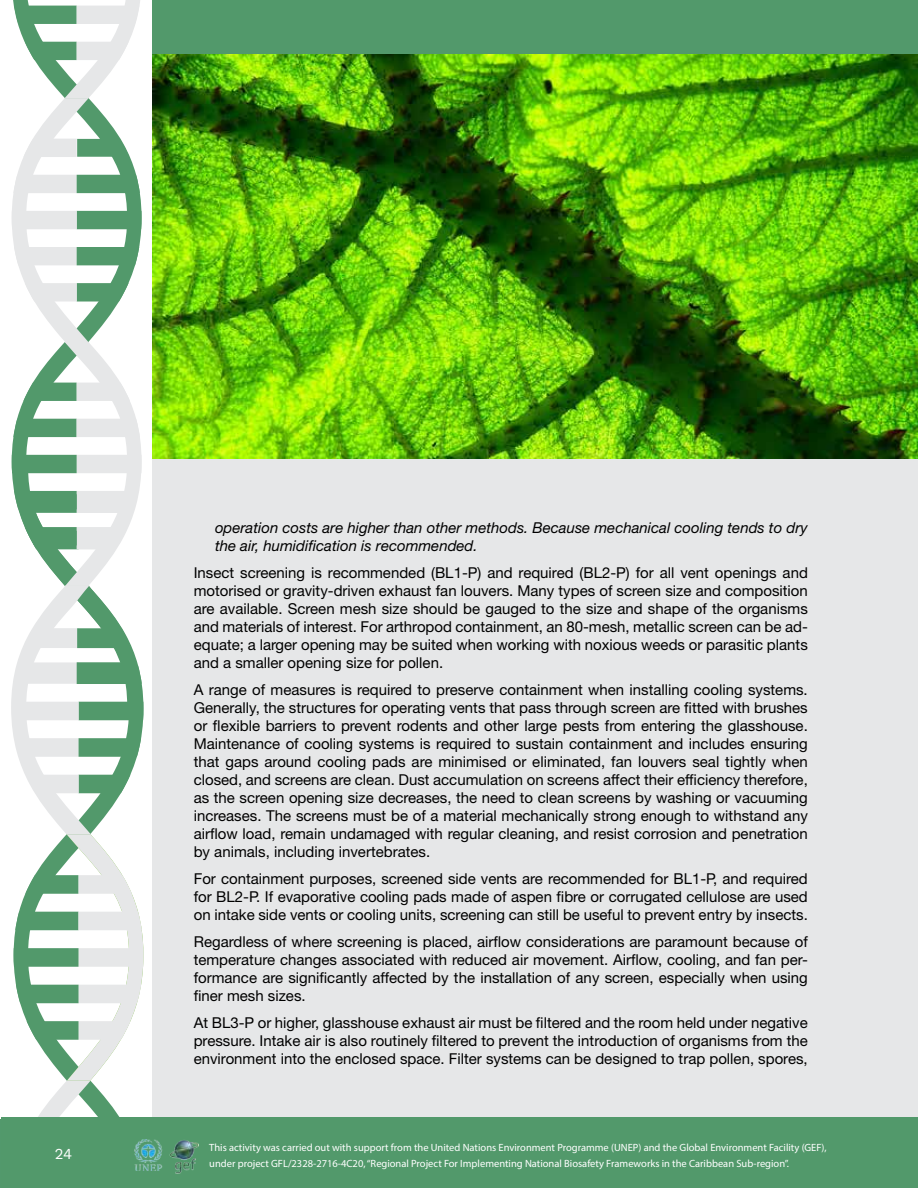
<style>
.page{position:relative;width:918px;height:1188px;background:#fff}
.page>*{position:absolute;margin:0;border:0;box-sizing:border-box;transform-origin:0 0}
.t1{font:15px/18px "Helvetica Neue LT Std";color:#000;text-align:justify}
.t2{font:italic 15px/18px "Helvetica Neue LT Std";color:#000}
.t3{font:15px "Work Sans";color:#fff}
.t4{font:10.5px/16.5px "Myriad Pro";color:#fff}
</style>
<div class="page">
<div style="left:152px;top:54px;width:766px;height:1063px;background:#e6e7e8"></div>
<svg style="left:11px;top:0;width:132px;height:1117px"></svg>
<div style="left:152px;top:0;width:766px;height:54px;background:#52996b"></div>
<div style="left:1px;top:1117px;width:917px;height:71px;background:#52996b"></div>
<img style="left:134px;top:1140px;width:29px;height:31px">
<img style="left:169px;top:1140px;width:29px;height:33px">
<img style="left:152px;top:54px;width:766px;height:405px">
<p class="t3" style="left:55px;top:1145px;width:19px">24</p>
<p class="t2" style="left:215px;top:519px;width:594px">operation costs are higher than other methods. Because mechanical cooling tends to dry the air, humidification is recommended.</p>
<p class="t1" style="left:194px;top:564px;width:616px">Insect screening is recommended (BL1-P) and required (BL2-P) for all vent openings and motorised or gravity-driven exhaust fan louvers. Many types of screen size and composition are available. Screen mesh size should be gauged to the size and shape of the organisms and materials of interest. For arthropod containment, an 80-mesh, metallic screen can be ad&shy;equate; a larger opening may be suited when working with noxious weeds or parasitic plants and a smaller opening size for pollen.</p>
<p class="t1" style="left:194px;top:681px;width:616px">A range of measures is required to preserve containment when installing cooling systems.<br>Generally, the structures for operating vents that pass through screen are fitted with brushes or flexible barriers to prevent rodents and other large pests from entering the glasshouse.<br>Maintenance of cooling systems is required to sustain containment and includes ensuring that gaps around cooling pads are minimised or eliminated, fan louvers seal tightly when closed, and screens are clean. Dust accumulation on screens affect their efficiency therefore, as the screen opening size decreases, the need to clean screens by washing or vacuuming increases. The screens must be of a material mechanically strong enough to withstand any airflow load, remain undamaged with regular cleaning, and resist corrosion and penetration by animals, including invertebrates.</p>
<p class="t1" style="left:194px;top:870px;width:616px">For containment purposes, screened side vents are recommended for BL1-P, and required for BL2-P. If evaporative cooling pads made of aspen fibre or corrugated cellulose are used on intake side vents or cooling units, screening can still be useful to prevent entry by insects.</p>
<p class="t1" style="left:194px;top:933px;width:616px">Regardless of where screening is placed, airflow considerations are paramount because of temperature changes associated with reduced air movement. Airflow, cooling, and fan per&shy;formance are significantly affected by the installation of any screen, especially when using finer mesh sizes.</p>
<p class="t1" style="left:194px;top:1014px;width:616px">At BL3-P or higher, glasshouse exhaust air must be filtered and the room held under negative pressure. Intake air is also routinely filtered to prevent the introduction of organisms from the environment into the enclosed space. Filter systems can be designed to trap pollen, spores,</p>
<p class="t4" style="left:209px;top:1139px;width:619px">This activity was carried out with support from the United Nations Environment Programme (UNEP) and the Global Environment Facility (GEF), under project GFL/2328-2716-4C20, “Regional Project For Implementing National Biosafety Frameworks in the Caribbean Sub-region”.</p>
</div>
